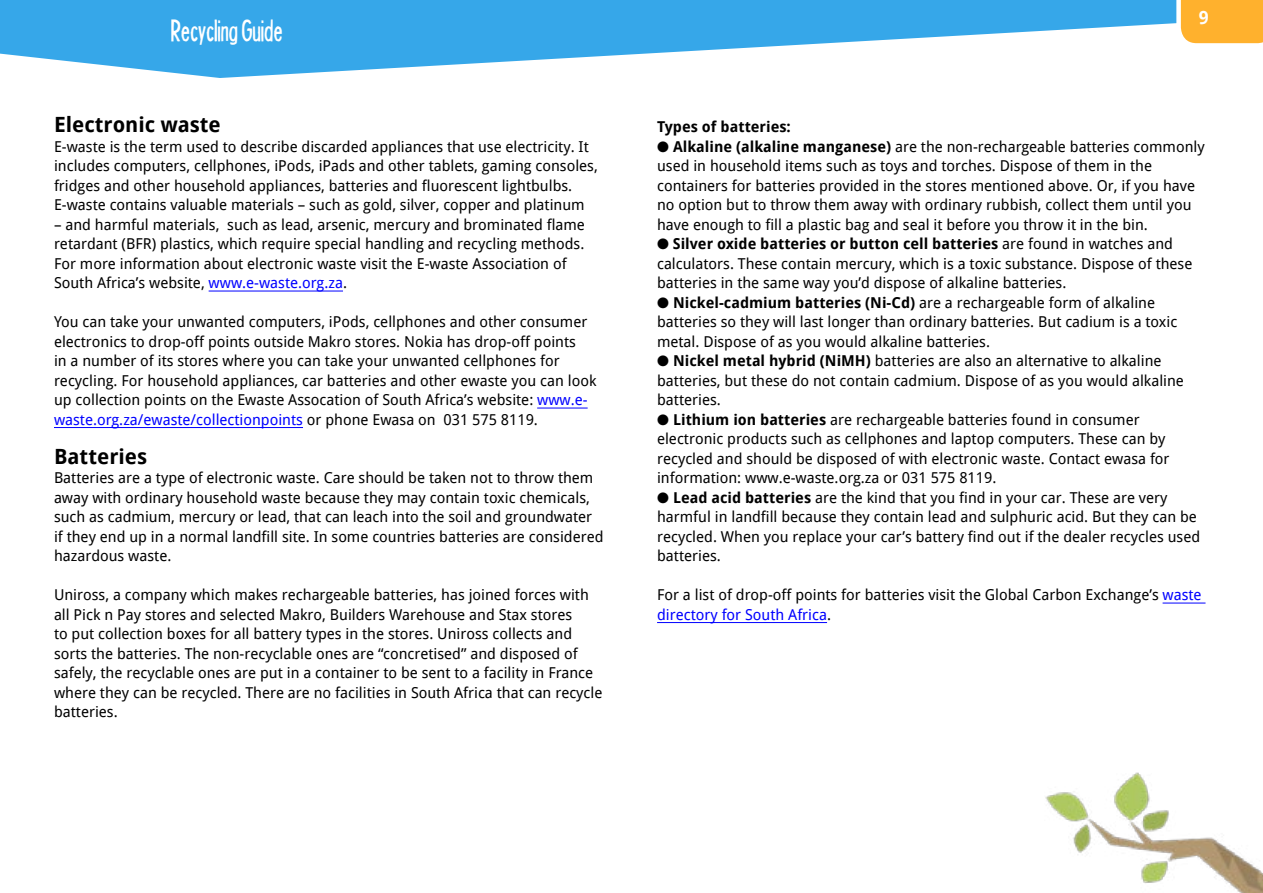
<style>
.page{position:relative;width:1263px;height:893px;background:#fff}
.page>*{position:absolute;margin:0;border:0;box-sizing:border-box;transform-origin:0 0}
.t1{font:27px "Headline Two HPLHS";color:#fff}
.t2{font:700 21px "Droid Sans";color:#000}
.t3{font:700 18px "Droid Sans";color:#fff}
.t4{font:15px/19.5px "Droid Sans";color:#000}
.t5{font:700 15px "Droid Sans";color:#000}
.s1{color:#00f}
.s2{font-weight:700}
</style>
<div class="page">
<svg style="left:0;top:0;width:1174px;height:78px;fill:#36a7e9"></svg>
<svg style="left:1174px;top:0;width:89px;height:44px;background:#fcb843"></svg>
<img style="left:1045px;top:772px;width:218px;height:121px">
<hr style="left:209px;top:291px;width:134px;height:1px;background:#00f">
<hr style="left:537px;top:408px;width:51px;height:1px;background:#00f">
<hr style="left:54px;top:427px;width:249px;height:1px;background:#00f">
<hr style="left:1162px;top:603px;width:43px;height:1px;background:#00f">
<hr style="left:657px;top:622px;width:170px;height:1px;background:#00f">
<h1 class="t1" style="left:172px;top:14px;width:113px">Recycling Guide</h1>
<h2 class="t2" style="left:54px;top:111px;width:168px">Electronic waste</h2>
<p class="t4" style="left:54px;top:136px;width:545px">E-waste is the term used to describe discarded appliances that use electricity. It includes computers, cellphones, iPods, iPads and other tablets, gaming consoles, fridges and other household appliances, batteries and fluorescent lightbulbs.<br>E-waste contains valuable materials – such as gold, silver, copper and platinum</p>
<p class="t4" style="left:54px;top:214px;width:532px">– and harmful materials, such as lead, arsenic, mercury and brominated flame retardant (BFR) plastics, which require special handling and recycling methods.<br>For more information about electronic waste visit the E-waste Association of South Africa’s website, <span class="s1">www.e-waste.org.za</span>.</p>
<p class="t4" style="left:54px;top:312px;width:544px">You can take your unwanted computers, iPods, cellphones and other consumer electronics to drop-off points outside Makro stores. Nokia has drop-off points<br>in a number of its stores where you can take your unwanted cellphones for recycling. For household appliances, car batteries and other ewaste you can look up collection points on the Ewaste Assocation of South Africa’s website: <span class="s1">www.e&shy;waste.org.za/ewaste/collectionpoints</span> or phone Ewasa on 031 575 8119.</p>
<h2 class="t2" style="left:54px;top:442px;width:95px">Batteries</h2>
<p class="t4" style="left:54px;top:468px;width:551px">Batteries are a type of electronic waste. Care should be taken not to throw them away with ordinary household waste because they may contain toxic chemicals, such as cadmium, mercury or lead, that can leach into the soil and groundwater if they end up in a normal landfill site. In some countries batteries are considered hazardous waste.</p>
<p class="t4" style="left:54px;top:585px;width:550px">Uniross, a company which makes rechargeable batteries, has joined forces with all Pick n Pay stores and selected Makro, Builders Warehouse and Stax stores<br>to put collection boxes for all battery types in the stores. Uniross collects and sorts the batteries. The non-recyclable ones are “concretised” and disposed of safely, the recyclable ones are put in a container to be sent to a facility in France where they can be recycled. There are no facilities in South Africa that can recycle batteries.</p>
<p class="t3" style="left:1199px;top:6px;width:11px">9</p>
<p class="t5" style="left:657px;top:117px;width:135px">Types of batteries:</p>
<p class="t4" style="left:657px;top:136px;width:549px">● <span class="s2">Alkaline (alkaline manganese)</span> are the non-rechargeable batteries commonly used in household items such as toys and torches. Dispose of them in the containers for batteries provided in the stores mentioned above. Or, if you have no option but to throw them away with ordinary rubbish, collect them until you have enough to fill a plastic bag and seal it before you throw it in the bin.</p>
<p class="t4" style="left:657px;top:234px;width:537px">● <span class="s2">Silver oxide batteries or button cell batteries</span> are found in watches and calculators. These contain mercury, which is a toxic substance. Dispose of these batteries in the same way you’d dispose of alkaline batteries.</p>
<p class="t4" style="left:657px;top:292px;width:522px">● <span class="s2">Nickel-cadmium batteries (Ni-Cd)</span> are a rechargeable form of alkaline batteries so they will last longer than ordinary batteries. But cadium is a toxic metal. Dispose of as you would alkaline batteries.</p>
<p class="t4" style="left:657px;top:351px;width:528px">● <span class="s2">Nickel metal hybrid (NiMH)</span> batteries are also an alternative to alkaline batteries, but these do not contain cadmium. Dispose of as you would alkaline batteries.</p>
<p class="t4" style="left:657px;top:409px;width:514px">● <span class="s2">Lithium ion batteries</span> are rechargeable batteries found in consumer electronic products such as cellphones and laptop computers. These can by recycled and should be disposed of with electronic waste. Contact ewasa for information: www.e-waste.org.za or 031 575 8119.</p>
<p class="t4" style="left:657px;top:487px;width:545px">● <span class="s2">Lead acid batteries</span> are the kind that you find in your car. These are very harmful in landfill because they contain lead and sulphuric acid. But they can be recycled. When you replace your car’s battery find out if the dealer recycles used batteries.</p>
<p class="t4" style="left:657px;top:585px;width:546px">For a list of drop-off points for batteries visit the Global Carbon Exchange’s <span class="s1">waste directory for South Africa</span>.</p>
</div>
